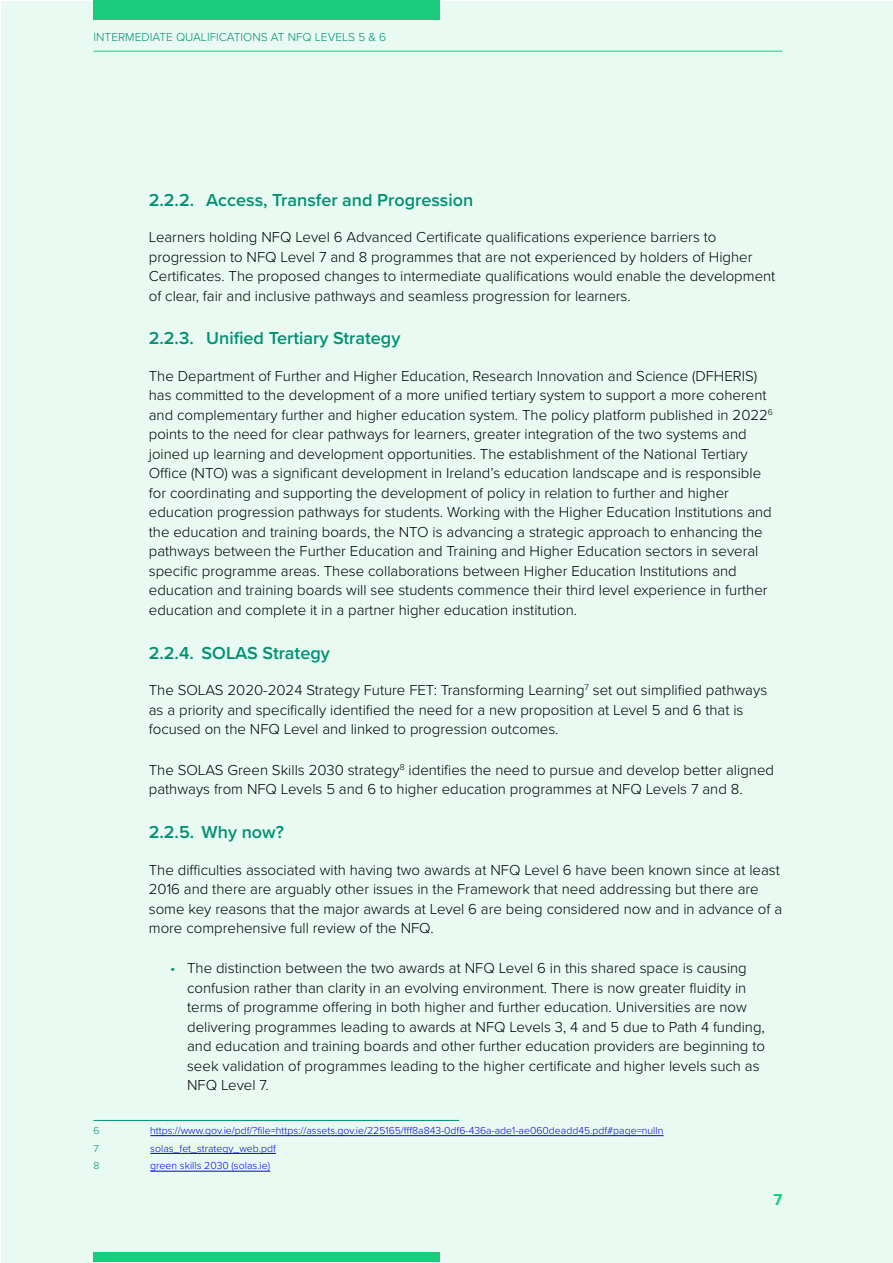
<style>
.page{position:relative;width:893px;height:1263px;background:#fff}
.page>*{position:absolute;margin:0;border:0;box-sizing:border-box;transform-origin:0 0}
.t1{font:600 18px "Proxima Nova";color:#009173}
.t2{font:700 16.5px "Proxima Nova";color:#1ccc7d}
.t3{font:300 15px/19.5px "Proxima Nova";color:#000}
.t4{font:300 12px "Proxima Nova";color:#009173}
.t5{font:300 10.5px "Proxima Nova";color:#00f}
.t6{font:300 10.5px "Proxima Nova";color:#009173}
.s1{color:#009173}
</style>
<div class="page">
<div style="left:2px;top:2px;width:891px;height:1261px;background:#e8faf2"></div>
<div style="left:94px;top:0;width:346px;height:19px;background:#1ccc7d"></div>
<div style="left:94px;top:1252px;width:346px;height:10px;background:#1ccc7d"></div>
<hr style="left:94px;top:51px;width:688px;height:1px;background:#1ccc7d">
<hr style="left:94px;top:1120px;width:365px;height:1px;background:#009173">
<hr style="left:150px;top:1135px;width:513px;height:1px;background:#00f">
<hr style="left:150px;top:1153px;width:126px;height:1px;background:#00f">
<hr style="left:150px;top:1171px;width:120px;height:1px;background:#00f">
<p class="t4" style="left:94px;top:28px;width:294px">INTERMEDIATE QUALIFICATIONS AT NFQ LEVELS 5 &amp; 6</p>
<p class="t1" style="left:149px;top:186px;width:326px">2.2.2. Access, Transfer and Progression</p>
<p class="t3" style="left:149px;top:226px;width:628px">Learners holding NFQ Level 6 Advanced Certificate qualifications experience barriers to progression to NFQ Level 7 and 8 programmes that are not experienced by holders of Higher Certificates. The proposed changes to intermediate qualifications would enable the development of clear, fair and inclusive pathways and seamless progression for learners.</p>
<p class="t1" style="left:149px;top:325px;width:253px">2.2.3. Unified Tertiary Strategy</p>
<p class="t3" style="left:149px;top:365px;width:626px">The Department of Further and Higher Education, Research Innovation and Science (DFHERIS) has committed to the development of a more unified tertiary system to support a more coherent and complementary further and higher education system. The policy platform published in 2022<sup>6 </sup>points to the need for clear pathways for learners, greater integration of the two systems and joined up learning and development opportunities. The establishment of the National Tertiary Office (NTO) was a significant development in Ireland’s education landscape and is responsible for coordinating and supporting the development of policy in relation to further and higher education progression pathways for students. Working with the Higher Education Institutions and the education and training boards, the NTO is advancing a strategic approach to enhancing the pathways between the Further Education and Training and Higher Education sectors in several specific programme areas. These collaborations between Higher Education Institutions and education and training boards will see students commence their third level experience in further education and complete it in a partner higher education institution.</p>
<p class="t1" style="left:149px;top:639px;width:183px">2.2.4. SOLAS Strategy</p>
<p class="t3" style="left:149px;top:680px;width:620px">The SOLAS 2020-2024 Strategy Future FET: Transforming Learning<sup>7</sup> set out simplified pathways as a priority and specifically identified the need for a new proposition at Level 5 and 6 that is focused on the NFQ Level and linked to progression outcomes.</p>
<p class="t3" style="left:149px;top:759px;width:627px">The SOLAS Green Skills 2030 strategy<sup>8</sup> identifies the need to pursue and develop better aligned pathways from NFQ Levels 5 and 6 to higher education programmes at NFQ Levels 7 and 8.</p>
<p class="t1" style="left:149px;top:819px;width:137px">2.2.5. Why now?</p>
<p class="t3" style="left:149px;top:859px;width:635px">The difficulties associated with having two awards at NFQ Level 6 have been known since at least 2016 and there are arguably other issues in the Framework that need addressing but there are some key reasons that the major awards at Level 6 are being considered now and in advance of a more comprehensive full review of the NFQ.</p>
<p class="t3" style="left:187px;top:957px;width:579px;text-indent:-17px"><span class="s1">•</span> The distinction between the two awards at NFQ Level 6 in this shared space is causing confusion rather than clarity in an evolving environment. There is now greater fluidity in terms of programme offering in both higher and further education. Universities are now delivering programmes leading to awards at NFQ Levels 3, 4 and 5 due to Path 4 funding, and education and training boards and other further education providers are beginning to seek validation of programmes leading to the higher certificate and higher levels such as NFQ Level 7.</p>
<p class="t6" style="left:94px;top:1122px;width:8px">6</p>
<p class="t5" style="left:150px;top:1122px;width:515px">https://www.gov.ie/pdf/?file=https://assets.gov.ie/225165/fff8a843-0df6-436a-ade1-ae060deadd45.pdf#page=nulln</p>
<p class="t6" style="left:94px;top:1140px;width:7px">7</p>
<p class="t5" style="left:150px;top:1140px;width:127px">solas_fet_strategy_web.pdf</p>
<p class="t6" style="left:94px;top:1158px;width:7px">8</p>
<p class="t5" style="left:150px;top:1158px;width:121px">green skills 2030 (solas.ie)</p>
<p class="t2" style="left:773px;top:1189px;width:10px">7</p>
</div>
